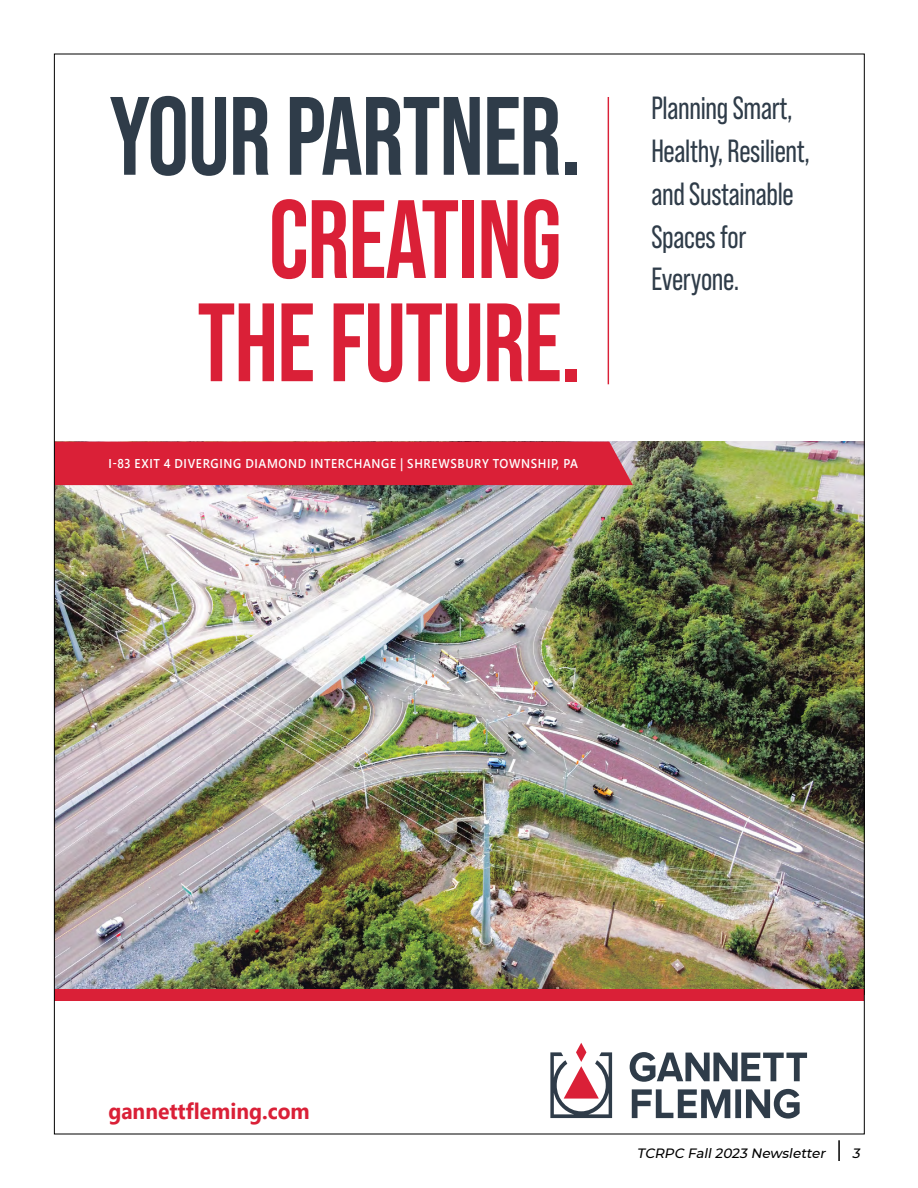
<style>
.page{position:relative;width:918px;height:1188px;background:#fff}
.page>*{position:absolute;margin:0;border:0;box-sizing:border-box;transform-origin:0 0}
.t1{font:700 111.15px/103.2px "Bebas Neue Pro";letter-spacing:-.01em;color:#da2037;text-align:center;scale:.94 1}
.t2{font:700 111.15px "Bebas Neue Pro";letter-spacing:-.01em;color:#2f3c49;scale:.94 1}
.t3{font:32.1px/42.8px "Bebas Neue Pro";letter-spacing:-.01em;color:#2f3c49;scale:.94 1}
.t4{font:700 22.35px "Segoe UI";color:#da2037;scale:.94 1}
.t5{font:italic 500 13.5px "Montserrat";color:#000}
.t6{font:600 12.75px "Segoe UI";letter-spacing:.055em;color:#fff;scale:.92 1}
</style>
<div class="page">
<hr style="left:838px;top:1140px;width:2px;height:21px;background:#000">
<svg style="left:550px;top:1043px;width:62px;height:75px"></svg>
<svg style="left:630px;top:1052px;width:177px;height:30px"></svg>
<svg style="left:632px;top:1089px;width:168px;height:30px"></svg>
<hr style="left:608px;top:97px;width:1px;height:287px;background:#da2037">
<img style="left:56px;top:442px;width:807px;height:547px">
<div style="left:54px;top:989px;width:810px;height:11px;background:#da2037"></div>
<div style="left:56px;top:442px;width:577px;height:43px;background:#da2037"></div>
<h1 class="t2" style="left:109px;top:73px;width:504px">YOUR PARTNER.</h1>
<h1 class="t1" style="left:197px;top:186px;width:410px">CREATING<br>THE FUTURE.</h1>
<p class="t6" style="left:109px;top:451px;width:512px">I-83 EXIT 4 DIVERGING DIAMOND INTERCHANGE | SHREWSBURY TOWNSHIP, PA</p>
<p class="t3" style="left:651px;top:87px;width:170px">Planning Smart,<br>Healthy, Resilient, and Sustainable<br>Spaces for<br>Everyone.</p>
<p class="t4" style="left:108px;top:1090px;width:216px">gannettfleming.com</p>
<p class="t5" style="left:637px;top:1144px;width:193px">TCRPC Fall2023 Newsletter</p>
<p class="t5" style="left:852px;top:1144px;width:12px">3</p>
</div>
